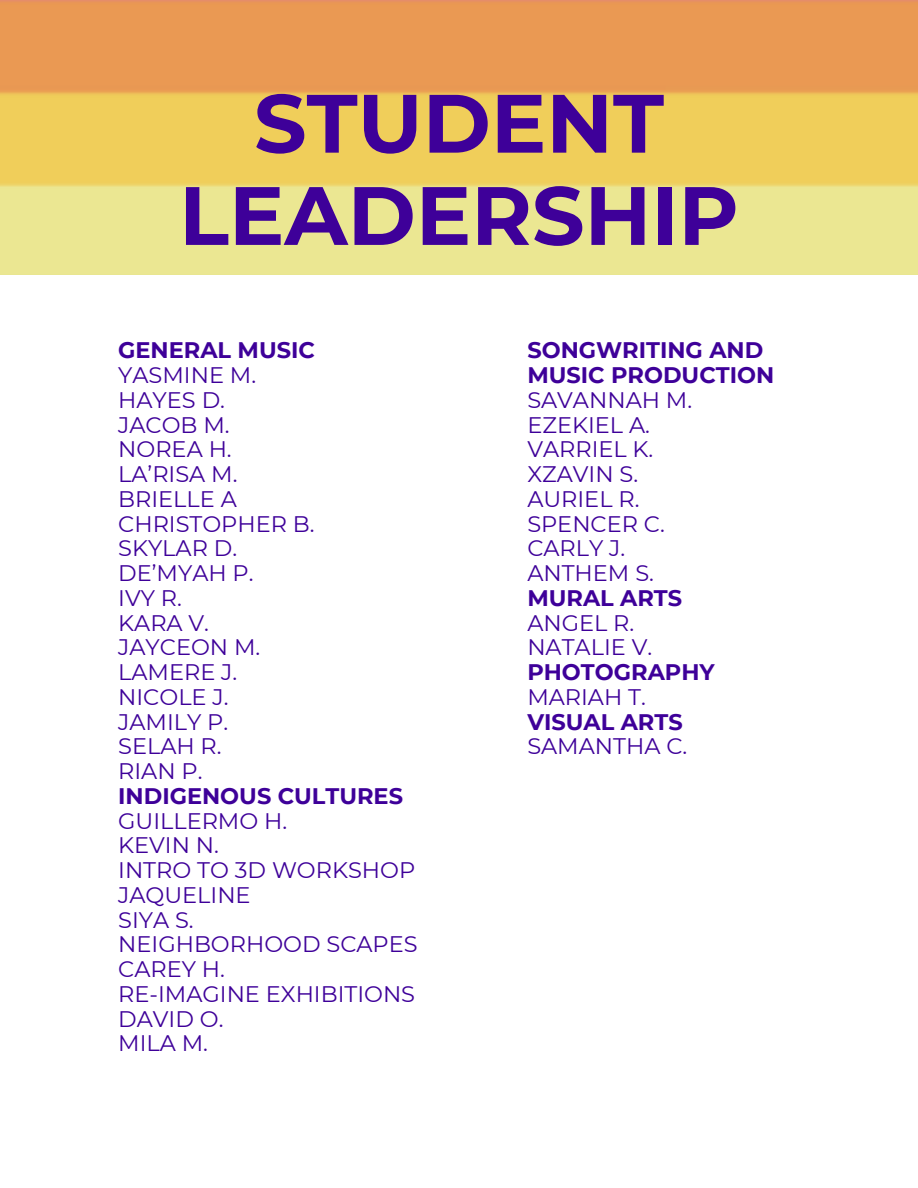
<style>
.page{position:relative;width:918px;height:1188px;background:#fff}
.page>*{position:absolute;margin:0;border:0;box-sizing:border-box;transform-origin:0 0}
.t1{font:700 82.65px/92.2px "Montserrat";color:#3e0099;text-align:center}
.t2{font:22.5px "Montserrat";color:#3e0099}
.t3{font:700 22.5px "Montserrat";color:#3e0099}
</style>
<div class="page">
<img style="left:0;top:0;width:918px;height:274px">
<h1 class="t1" style="left:179px;top:77px;width:561px">STUDENT<br>LEADERSHIP</h1>
<p class="t3" style="left:118px;top:337px;width:198px">GENERAL MUSIC</p>
<p class="t2" style="left:118px;top:361px;width:139px">YASMINE M.</p>
<p class="t2" style="left:118px;top:386px;width:108px">HAYES D.</p>
<p class="t2" style="left:118px;top:411px;width:113px">JACOB M.</p>
<p class="t2" style="left:118px;top:436px;width:115px">NOREA H.</p>
<p class="t2" style="left:118px;top:460px;width:121px">LA’RISA M.</p>
<p class="t2" style="left:118px;top:485px;width:120px">BRIELLE A</p>
<p class="t2" style="left:118px;top:510px;width:198px">CHRISTOPHER B.</p>
<p class="t2" style="left:118px;top:535px;width:120px">SKYLAR D.</p>
<p class="t2" style="left:118px;top:559px;width:137px">DE’MYAH P.</p>
<p class="t2" style="left:118px;top:584px;width:65px">IVY R.</p>
<p class="t2" style="left:118px;top:609px;width:92px">KARA V.</p>
<p class="t2" style="left:118px;top:634px;width:144px">JAYCEON M.</p>
<p class="t2" style="left:118px;top:658px;width:121px">LAMERE J.</p>
<p class="t2" style="left:118px;top:683px;width:112px">NICOLE J.</p>
<p class="t2" style="left:118px;top:708px;width:111px">JAMILY P.</p>
<p class="t2" style="left:118px;top:733px;width:105px">SELAH R.</p>
<p class="t2" style="left:118px;top:757px;width:86px">RIAN P.</p>
<p class="t3" style="left:118px;top:782px;width:286px">INDIGENOUS CULTURES</p>
<p class="t2" style="left:118px;top:807px;width:171px">GUILLERMO H.</p>
<p class="t2" style="left:118px;top:832px;width:102px">KEVIN N.</p>
<p class="t2" style="left:118px;top:856px;width:298px">INTRO TO 3D WORKSHOP</p>
<p class="t2" style="left:118px;top:881px;width:134px">JAQUELINE</p>
<p class="t2" style="left:118px;top:906px;width:77px">SIYA S.</p>
<p class="t2" style="left:118px;top:931px;width:301px">NEIGHBORHOOD SCAPES</p>
<p class="t2" style="left:118px;top:955px;width:108px">CAREY H.</p>
<p class="t2" style="left:118px;top:980px;width:298px">RE-IMAGINE EXHIBITIONS</p>
<p class="t2" style="left:118px;top:1005px;width:107px">DAVID O.</p>
<p class="t2" style="left:118px;top:1030px;width:91px">MILA M.</p>
<p class="t3" style="left:527px;top:337px;width:237px">SONGWRITING AND</p>
<p class="t3" style="left:527px;top:361px;width:248px">MUSIC PRODUCTION</p>
<p class="t2" style="left:527px;top:386px;width:166px">SAVANNAH M.</p>
<p class="t2" style="left:527px;top:411px;width:124px">EZEKIEL A.</p>
<p class="t2" style="left:527px;top:436px;width:128px">VARRIEL K.</p>
<p class="t2" style="left:527px;top:460px;width:112px">XZAVIN S.</p>
<p class="t2" style="left:527px;top:485px;width:114px">AURIEL R.</p>
<p class="t2" style="left:527px;top:510px;width:139px">SPENCER C.</p>
<p class="t2" style="left:527px;top:535px;width:99px">CARLY J.</p>
<p class="t2" style="left:527px;top:559px;width:128px">ANTHEM S.</p>
<p class="t3" style="left:527px;top:584px;width:156px">MURAL ARTS</p>
<p class="t2" style="left:527px;top:609px;width:108px">ANGEL R.</p>
<p class="t2" style="left:527px;top:634px;width:126px">NATALIE V.</p>
<p class="t3" style="left:527px;top:658px;width:189px">PHOTOGRAPHY</p>
<p class="t2" style="left:527px;top:683px;width:120px">MARIAH T.</p>
<p class="t3" style="left:527px;top:708px;width:157px">VISUAL ARTS</p>
<p class="t2" style="left:527px;top:733px;width:161px">SAMANTHA C.</p>
</div>
